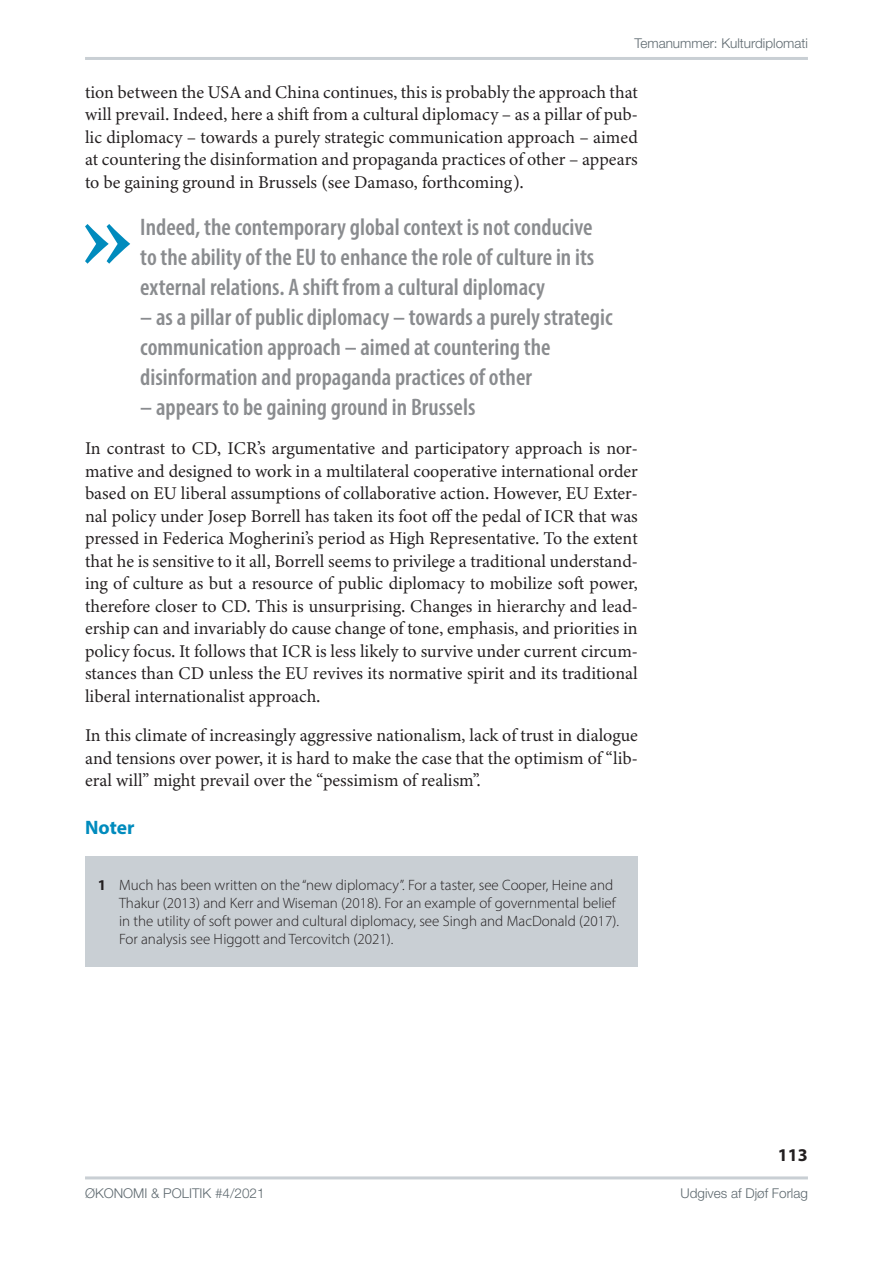
<style>
.page{position:relative;width:893px;height:1263px;background:#fff}
.page>*{position:absolute;margin:0;border:0;box-sizing:border-box;transform-origin:0 0}
.t1{font:600 condensed 24px/30px "Myriad Pro";color:#8a8c8f;text-align:justify}
.t2{font:700 19.5px "Myriad Pro";color:#008bbd}
.t3{font:18px/22.5px "Minion 3";color:#231f20;text-align:justify}
.t4{font:700 18px "Myriad Pro";color:#231f20}
.t5{font:300 15px/18px "Myriad Pro";color:#231f20}
.t6{font:300 13.5px "Helvetica Neue LT Std";color:#5e696f}
.s1{font-weight:700}
</style>
<div class="page">
<hr style="left:85px;top:1176px;width:723px;height:3px;background:#c9cfd4">
<hr style="left:85px;top:57px;width:723px;height:3px;background:#c9cfd4">
<div style="left:85px;top:857px;width:553px;height:110px;background:#c9cfd4"></div>
<svg style="left:85px;top:224px;width:45px;height:40px"></svg>
<p class="t6" style="left:634px;top:35px;width:175px">Temanummer: Kulturdiplomati</p>
<p class="t3" style="left:85px;top:81px;width:554px">tion between the USA and China continues, this is probably the approach that will prevail. Indeed, here a shift from a cultural diplomacy – as a pillar of pub&shy;lic diplomacy – towards a purely strategic communication approach – aimed at countering the disinformation and propaganda practices of other – appears to be gaining ground in Brussels (see Damaso, forthcoming).</p>
<h1 class="t1" style="left:140px;top:211px;width:455px">Indeed, the contemporary global context is not conducive to the ability of the EU to enhance the role of culture in its external relations. A shift from a cultural diplomacy</h1>
<h1 class="t1" style="left:140px;top:301px;width:474px;text-align:left">– as a pillar of public diplomacy – towards a purely strategic communication approach – aimed at countering the disinformation and propaganda practices of other</h1>
<h1 class="t1" style="left:140px;top:391px;width:337px">– appears to be gaining ground in Brussels</h1>
<p class="t3" style="left:85px;top:437px;width:554px">In contrast to CD, ICR’s argumentative and participatory approach is nor&shy;mative and designed to work in a multilateral cooperative international order based on EU liberal assumptions of collaborative action. However, EU Exter&shy;nal policy under Josep Borrell has taken its foot off the pedal of ICR that was pressed in Federica Mogherini’s period as High Representative. To the extent that he is sensitive to it all, Borrell seems to privilege a traditional understand&shy;ing of culture as but a resource of public diplomacy to mobilize soft power, therefore closer to CD. This is unsurprising. Changes in hierarchy and lead&shy;ership can and invariably do cause change of tone, emphasis, and priorities in policy focus. It follows that ICR is less likely to survive under current circum&shy;stances than CD unless the EU revives its normative spirit and its traditional liberal internationalist approach.</p>
<p class="t3" style="left:85px;top:724px;width:554px">In this climate of increasingly aggressive nationalism, lack of trust in dialogue and tensions over power, it is hard to make the case that the optimism of “lib&shy;eral will” might prevail over the “pessimism of realism”.</p>
<p class="t2" style="left:85px;top:815px;width:51px">Noter</p>
<p class="t5" style="left:119px;top:876px;width:502px;text-indent:-21px"><span class="s1">1</span> Much has been written on the “new diplomacy”. For a taster, see Cooper, Heine and Thakur (2013) and Kerr and Wiseman (2018). For an example of governmental belief in the utility of soft power and cultural diplomacy, see Singh and MacDonald (2017).<br>For analysis see Higgott and Tercovitch (2021).</p>
<p class="t4" style="left:778px;top:1143px;width:31px">113</p>
<p class="t6" style="left:85px;top:1185px;width:181px">ØKONOMI &amp; POLITIK #4/2021</p>
<p class="t6" style="left:681px;top:1185px;width:129px">Udgives af Djøf Forlag</p>
</div>
